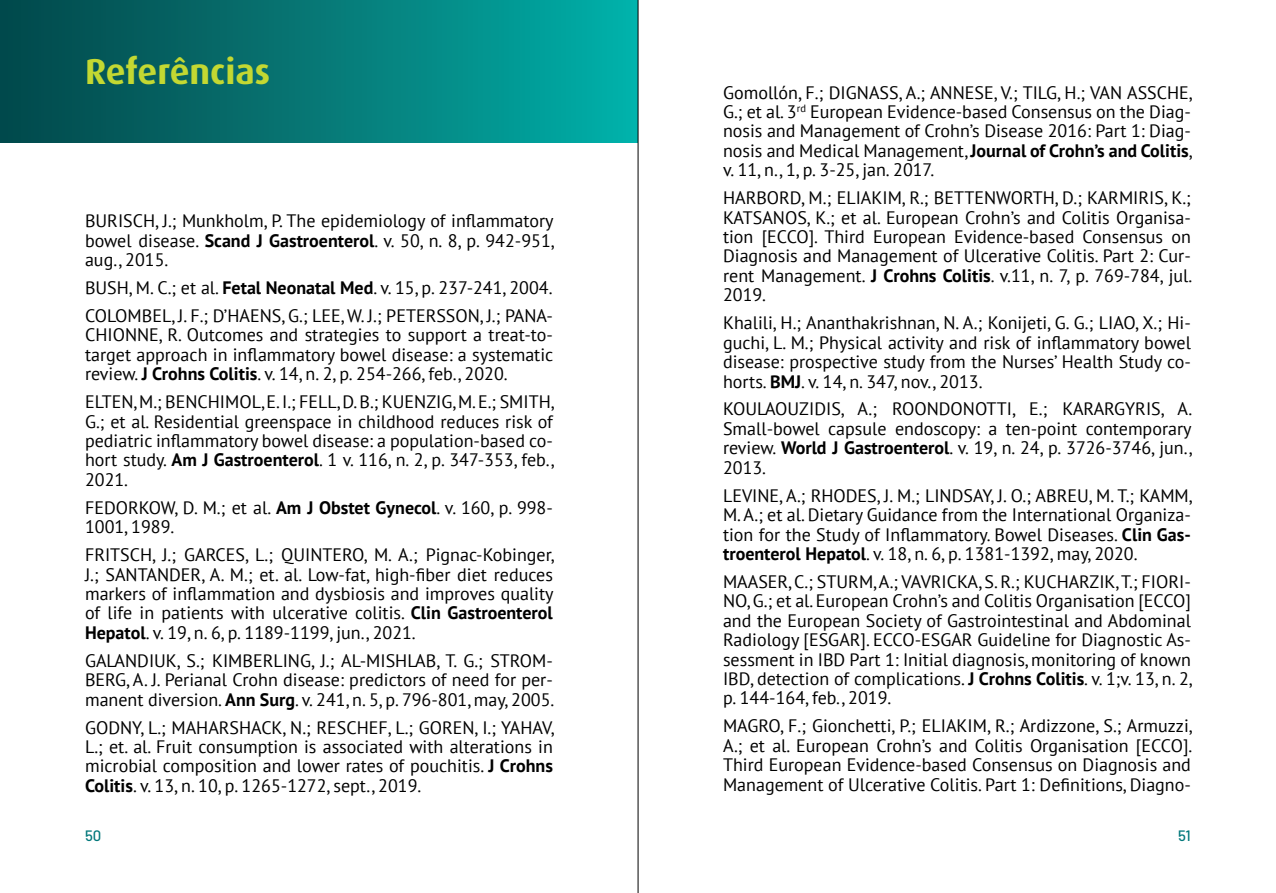
<style>
.page{position:relative;width:1276px;height:893px;background:#fff}
.page>*{position:absolute;margin:0;border:0;box-sizing:border-box;transform-origin:0 0}
.t1{font:700 36px "Dax";color:#c3d832}
.t2{font:18px/19.4px "PT Sans";color:#000;text-align:justify}
.t3{font:500 15px "Barlow";color:#00777a}
.s1{font-weight:700}
</style>
<div class="page">
<div style="left:0;top:0;width:638px;height:142px;background:linear-gradient(to right,#054548,#02afa8)"></div>
<hr style="left:638px;top:0;width:1px;height:893px;background:#000">
<h1 class="t1" style="left:85px;top:51px;width:187px">Referências</h1>
<p class="t2" style="left:85px;top:211px;width:471px">BURISCH, J.; Munkholm, P. The epidemiology of inflammatory bowel disease. <span class="s1">Scand J Gastroenterol</span>. v. 50, n. 8, p. 942-951, aug., 2015.</p>
<p class="t2" style="left:85px;top:273px;width:469px;line-height:27.9px">BUSH, M. C.; et al. <span class="s1">Fetal Neonatal Med</span>. v. 15, p. 237-241, 2004.<br>COLOMBEL, J. F.; D’HAENS, G.; LEE, W. J.; PETERSSON, J.; PANA-</p>
<p class="t2" style="left:85px;top:325px;width:470px">CHIONNE, R. Outcomes and strategies to support a treat-to&shy;target approach in inflammatory bowel disease: a systematic review. <span class="s1">J Crohns Colitis</span>. v. 14, n. 2, p. 254-266, feb., 2020.</p>
<p class="t2" style="left:85px;top:392px;width:471px">ELTEN, M.; BENCHIMOL, E. I.; FELL, D. B.; KUENZIG, M. E.; SMITH, G.; et al. Residential greenspace in childhood reduces risk of pediatric inflammatory bowel disease: a population-based co&shy;hort study. <span class="s1">Am J Gastroenterol</span>. 1 v. 116, n. 2, p. 347-353, feb., 2021.</p>
<p class="t2" style="left:85px;top:497px;width:469px">FEDORKOW, D. M.; et al. <span class="s1">Am J Obstet Gynecol</span>. v. 160, p. 998-<br>1001, 1989.</p>
<p class="t2" style="left:85px;top:545px;width:471px">FRITSCH, J.; GARCES, L.; QUINTERO, M. A.; Pignac-Kobinger, J.; SANTANDER, A. M.; et. al. Low-fat, high-fiber diet reduces markers of inflammation and dysbiosis and improves quality of life in patients with ulcerative colitis. <span class="s1">Clin Gastroenterol Hepatol</span>. v. 19, n. 6, p. 1189-1199, jun., 2021.</p>
<p class="t2" style="left:85px;top:650px;width:471px">GALANDIUK, S.; KIMBERLING, J.; AL-MISHLAB, T. G.; STROM-BERG, A. J. Perianal Crohn disease: predictors of need for per&shy;manent diversion. <span class="s1">Ann Surg</span>. v. 241, n. 5, p. 796-801, may, 2005.</p>
<p class="t2" style="left:85px;top:717px;width:471px">GODNY, L.; MAHARSHACK, N.; RESCHEF, L.; GOREN, I.; YAHAV, L.; et. al. Fruit consumption is associated with alterations in microbial composition and lower rates of pouchitis. <span class="s1">J Crohns Colitis</span>. v. 13, n. 10, p. 1265-1272, sept., 2019.</p>
<p class="t2" style="left:723px;top:82px;width:471px">Gomollón, F.; DIGNASS, A.; ANNESE, V.; TILG, H.; VAN ASSCHE, G.; et al. 3<sup>rd</sup> European Evidence-based Consensus on the Diag&shy;nosis and Management of Crohn’s Disease 2016: Part 1: Diag&shy;nosis and Medical Management, <span class="s1">Journal of Crohn’s and Colitis</span>, v. 11, n., 1, p. 3-25, jan. 2017.</p>
<p class="t2" style="left:723px;top:188px;width:471px">HARBORD, M.; ELIAKIM, R.; BETTENWORTH, D.; KARMIRIS, K.; KATSANOS, K.; et al. European Crohn’s and Colitis Organisa&shy;tion [ECCO]. Third European Evidence-based Consensus on Diagnosis and Management of Ulcerative Colitis. Part 2: Cur&shy;rent Management. <span class="s1">J Crohns Colitis</span>. v.11, n. 7, p. 769-784, jul.<br>2019.</p>
<p class="t2" style="left:723px;top:313px;width:469px">Khalili, H.; Ananthakrishnan, N. A.; Konijeti, G. G.; LIAO, X.; Hi&shy;guchi, L. M.; Physical activity and risk of inflammatory bowel disease: prospective study from the Nurses’ Health Study co&shy;horts. <span class="s1">BMJ</span>. v. 14, n. 347, nov., 2013.</p>
<p class="t2" style="left:723px;top:399px;width:471px">KOULAOUZIDIS, A.; ROONDONOTTI, E.; KARARGYRIS, A.<br>Small-bowel capsule endoscopy: a ten-point contemporary review. <span class="s1">World J Gastroenterol</span>. v. 19, n. 24, p. 3726-3746, jun., 2013.</p>
<p class="t2" style="left:723px;top:485px;width:471px">LEVINE, A.; RHODES, J. M.; LINDSAY, J. O.; ABREU, M. T.; KAMM, M. A.; et al. Dietary Guidance from the International Organiza&shy;tion for the Study of Inflammatory. Bowel Diseases. <span class="s1">Clin Gas&shy;troenterol Hepatol</span>. v. 18, n. 6, p. 1381-1392, may, 2020.</p>
<p class="t2" style="left:723px;top:571px;width:471px">MAASER, C.; STURM, A.; VAVRICKA, S. R.; KUCHARZIK, T.; FIORI-NO, G.; et al. European Crohn’s and Colitis Organisation [ECCO] and the European Society of Gastrointestinal and Abdominal Radiology [ESGAR]. ECCO-ESGAR Guideline for Diagnostic As&shy;sessment in IBD Part 1: Initial diagnosis, monitoring of known IBD, detection of complications. <span class="s1">J Crohns Colitis</span>. v. 1;v. 13, n. 2, p. 144-164, feb., 2019.</p>
<p class="t2" style="left:723px;top:716px;width:471px">MAGRO, F.; Gionchetti, P.; ELIAKIM, R.; Ardizzone, S.; Armuzzi, A.; et al. European Crohn’s and Colitis Organisation [ECCO].<br>Third European Evidence-based Consensus on Diagnosis and Management of Ulcerative Colitis. Part 1: Definitions, Diagno-</p>
<p class="t3" style="left:85px;top:825px;width:18px">50</p>
<p class="t3" style="left:1178px;top:825px;width:14px">51</p>
</div>
